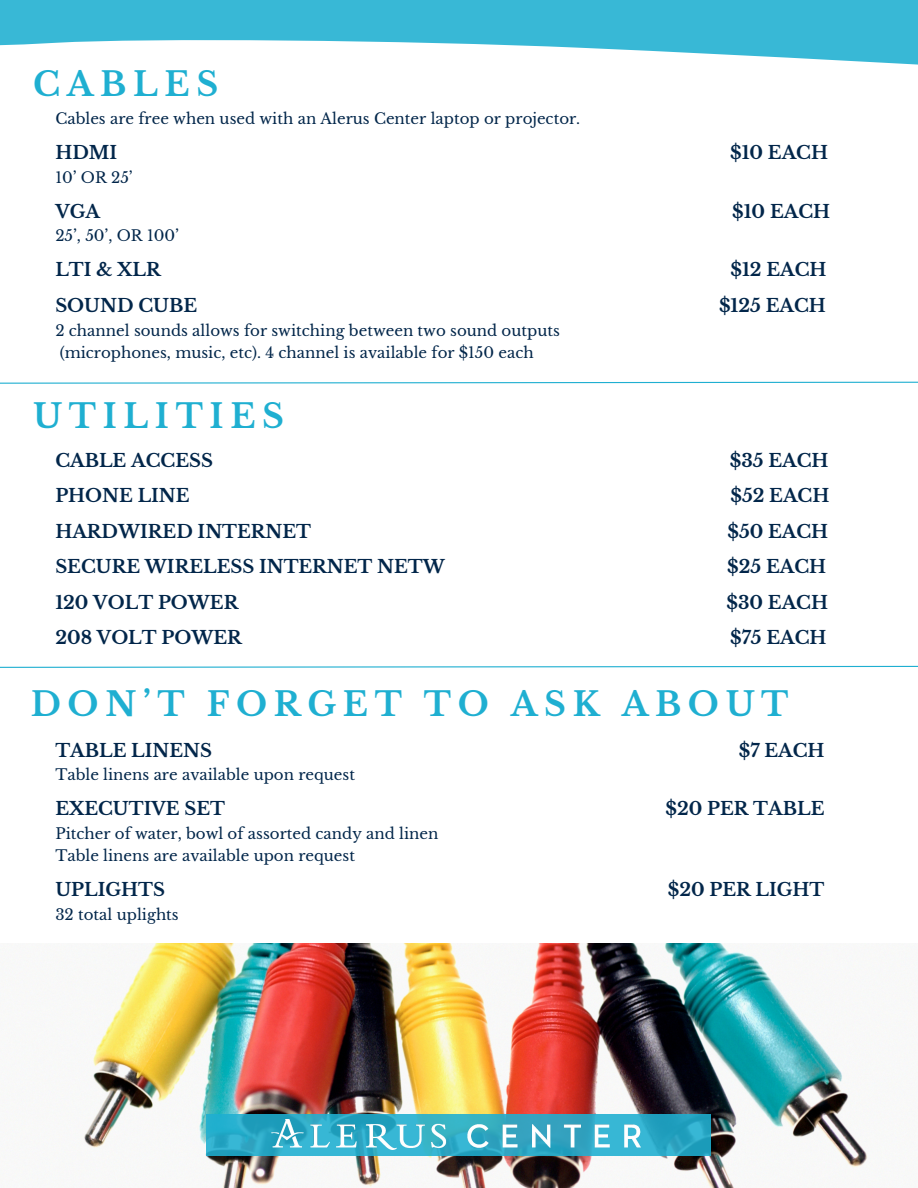
<style>
.page{position:relative;width:918px;height:1188px;background:#fff}
.page>*{position:absolute;margin:0;border:0;box-sizing:border-box;transform-origin:0 0}
.t1{font:700 33px "Libre Baskerville";letter-spacing:.2em;color:#1fafd1}
.t2{font:700 18px "Libre Baskerville";color:#02264a}
.t3{font:15px "Libre Baskerville";color:#02264a}
</style>
<div class="page">
<svg style="left:0;top:381px;width:918px;height:3px"></svg>
<svg style="left:0;top:665px;width:918px;height:3px"></svg>
<svg style="left:0;top:0;width:918px;height:65px;fill:#38b8d6"></svg>
<img style="left:0;top:943px;width:915px;height:245px">
<svg style="left:207px;top:1114px;width:504px;height:41px;background:#2ba9c6"></svg>
<img style="left:271px;top:1119px;width:369px;height:30px">
<p class="t1" style="left:33px;top:64px;width:187px">CABLES</p>
<p class="t3" style="left:55px;top:110px;width:526px">Cables are free when used with an Alerus Center laptop or projector.</p>
<p class="t2" style="left:55px;top:142px;width:63px">HDMI</p>
<p class="t2" style="left:730px;top:142px;width:99px">$10 EACH</p>
<p class="t3" style="left:55px;top:168px;width:79px">10’ OR 25’</p>
<p class="t2" style="left:55px;top:200px;width:46px">VGA</p>
<p class="t2" style="left:732px;top:200px;width:99px">$10 EACH</p>
<p class="t3" style="left:55px;top:227px;width:125px">25’, 50’, OR 100’</p>
<p class="t2" style="left:55px;top:259px;width:107px">LTI &amp; XLR</p>
<p class="t2" style="left:730px;top:259px;width:98px">$12 EACH</p>
<p class="t2" style="left:55px;top:295px;width:143px">SOUND CUBE</p>
<p class="t2" style="left:719px;top:295px;width:108px">$125 EACH</p>
<p class="t3" style="left:55px;top:321px;width:506px">2 channel sounds allows for switching between two sound outputs</p>
<p class="t3" style="left:60px;top:344px;width:476px">(microphones, music, etc). 4 channel is available for $150 each</p>
<p class="t1" style="left:33px;top:396px;width:252px">UTILITIES</p>
<p class="t2" style="left:55px;top:449px;width:159px">CABLE ACCESS</p>
<p class="t2" style="left:730px;top:449px;width:100px">$35 EACH</p>
<p class="t2" style="left:55px;top:485px;width:136px">PHONE LINE</p>
<p class="t2" style="left:730px;top:485px;width:100px">$52 EACH</p>
<p class="t2" style="left:55px;top:520px;width:257px">HARDWIRED INTERNET</p>
<p class="t2" style="left:727px;top:520px;width:102px">$50 EACH</p>
<p class="t2" style="left:55px;top:556px;width:391px">SECURE WIRELESS INTERNET NETW</p>
<p class="t2" style="left:727px;top:556px;width:100px">$25 EACH</p>
<p class="t2" style="left:55px;top:591px;width:184px">120 VOLT POWER</p>
<p class="t2" style="left:727px;top:591px;width:103px">$30 EACH</p>
<p class="t2" style="left:55px;top:627px;width:188px">208 VOLT POWER</p>
<p class="t2" style="left:730px;top:627px;width:98px">$75 EACH</p>
<p class="t1" style="left:31px;top:684px;width:759px">DON’T FORGET TO ASK ABOUT</p>
<p class="t2" style="left:55px;top:739px;width:158px">TABLE LINENS</p>
<p class="t2" style="left:739px;top:739px;width:87px">$7 EACH</p>
<p class="t3" style="left:55px;top:766px;width:301px">Table linens are available upon request</p>
<p class="t2" style="left:55px;top:798px;width:171px">EXECUTIVE SET</p>
<p class="t2" style="left:666px;top:798px;width:160px">$20 PER TABLE</p>
<p class="t3" style="left:55px;top:824px;width:385px">Pitcher of water, bowl of assorted candy and linen</p>
<p class="t3" style="left:55px;top:847px;width:301px">Table linens are available upon request</p>
<p class="t2" style="left:55px;top:879px;width:111px">UPLIGHTS</p>
<p class="t2" style="left:668px;top:879px;width:158px">$20 PER LIGHT</p>
<p class="t3" style="left:55px;top:905px;width:125px">32 total uplights</p>
</div>
